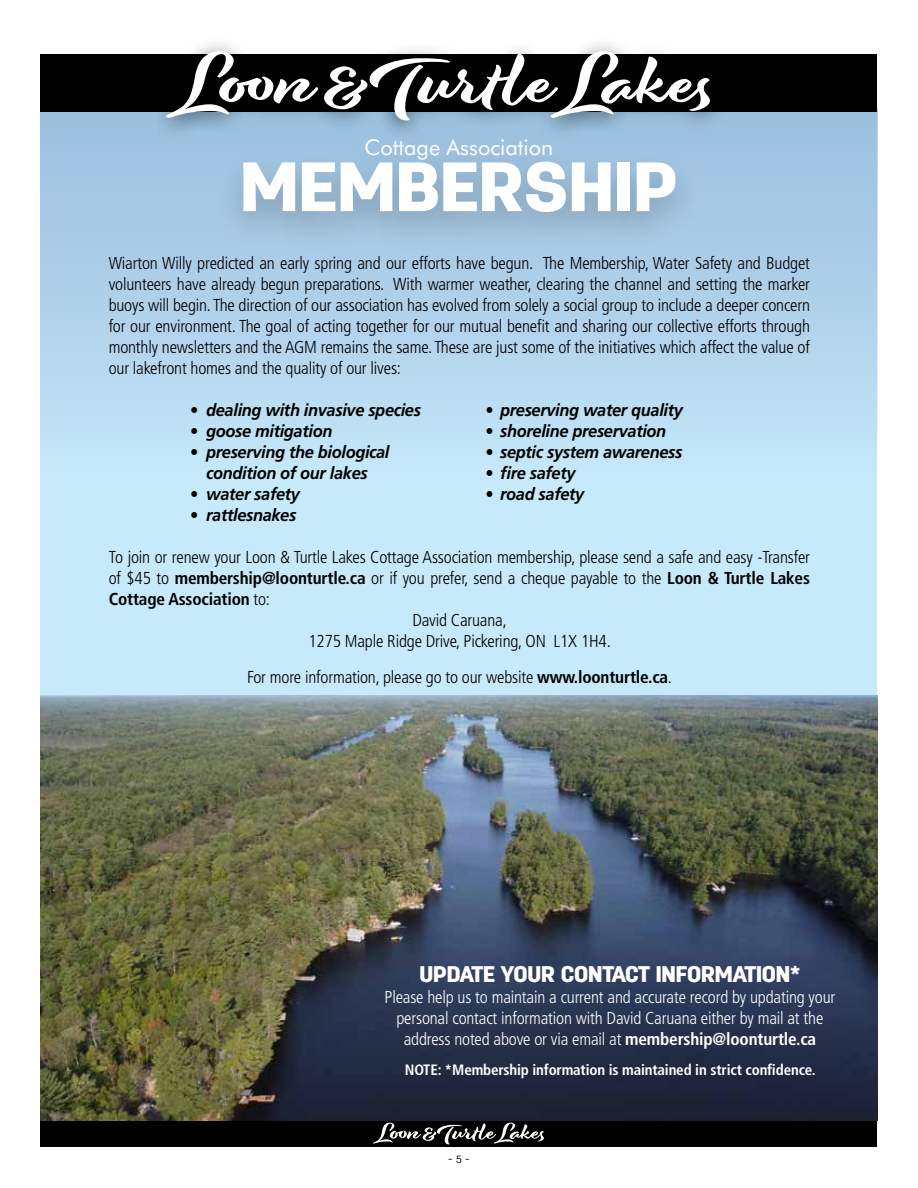
<style>
.page{position:relative;width:918px;height:1188px;background:#fff}
.page>*{position:absolute;margin:0;border:0;box-sizing:border-box;transform-origin:0 0}
.t1{font:900 69.6px "Antartida W04";color:#fff;scale:1.05 1}
.t2{font:900 22.5px "Antartida W04";letter-spacing:-.01em;color:#fff}
.t3{font:21.75px "Futura BT";color:#fff}
.t4{font:300 condensed 17.25px/21px "Frutiger";letter-spacing:-.01em;color:#000;text-align:justify}
.t5{font:italic 700 17.25px "Frutiger";letter-spacing:-.02em;color:#000;scale:.95 1}
.t6{font:300 condensed 17.25px/21px "Frutiger";letter-spacing:-.01em;color:#fff;text-align:center}
.t7{font:700 condensed 17.25px "Frutiger";letter-spacing:-.01em;color:#000}
.t8{font:700 condensed 15px "Frutiger";letter-spacing:-.01em;color:#fff}
.t9{font:300 12px "Antartida W04";color:#000}
.s1{font-weight:700}
.s2{font-weight:300}
.s3{font-size:10.5px}
</style>
<div class="page">
<div style="left:40px;top:1120px;width:838px;height:28px;background:#000"></div>
<svg style="left:373px;top:1123px;width:171px;height:21px"></svg>
<div style="left:40px;top:109px;width:838px;height:1011px;background:#c7eafb"></div>
<div style="left:40px;top:109px;width:838px;height:363px;background:linear-gradient(to bottom,#9abedd,#c4e4f7)"></div>
<div style="left:217px;top:129px;width:484px;height:125px;background:#000;opacity:.2"></div>
<div style="left:40px;top:54px;width:838px;height:58px;background:#000"></div>
<div style="left:158px;top:37px;width:569px;height:104px;background:#000;opacity:.75"></div>
<svg style="left:166px;top:51px;width:545px;height:70px"></svg>
<img style="left:40px;top:696px;width:838px;height:424px">
<p class="t3" style="left:365px;top:134px;width:190px">Cottage Association</p>
<h1 class="t1" style="left:240px;top:147px;width:418px">MEMBERSHIP</h1>
<p class="t4" style="left:109px;top:253px;width:703px">Wiarton Willy predicted an early spring and our efforts have begun. The Membership, Water Safety and Budget volunteers have already begun preparations. With warmer weather, clearing the channel and setting the marker buoys will begin. The direction of our association has evolved from solely a social group to include a deeper concern for our environment. The goal of acting together for our mutual benefit and sharing our collective efforts through monthly newsletters and the AGM remains the same. These are just some of the initiatives which affect the value of our lakefront homes and the quality of our lives:</p>
<p class="t5" style="left:190px;top:400px;width:245px">• dealing with invasive species</p>
<p class="t5" style="left:485px;top:400px;width:210px">• preserving water quality</p>
<p class="t5" style="left:190px;top:421px;width:152px">• goose mitigation</p>
<p class="t5" style="left:485px;top:421px;width:192px">• shoreline preservation</p>
<p class="t5" style="left:190px;top:442px;width:212px">• preserving the biological</p>
<p class="t5" style="left:485px;top:442px;width:209px">• septic system awareness</p>
<p class="t5" style="left:206px;top:463px;width:172px">condition of our lakes</p>
<p class="t5" style="left:485px;top:463px;width:97px">• fire safety</p>
<p class="t5" style="left:190px;top:484px;width:118px">• water safety</p>
<p class="t5" style="left:485px;top:484px;width:106px">• road safety</p>
<p class="t5" style="left:190px;top:505px;width:114px">• rattlesnakes</p>
<p class="t4" style="left:109px;top:547px;width:703px">To join or renew your Loon &amp; Turtle Lakes Cottage Association membership, please send a safe and easy -Transfer</p>
<p class="t4" style="left:109px;top:568px;width:703px">of $45 to <span class="s1">membership@loonturtle.ca</span> or if you prefer, send a cheque payable to the <span class="s1">Loon &amp; Turtle Lakes</span></p>
<p class="t7" style="left:109px;top:589px;width:163px">Cottage Association <span class="s2">to:</span></p>
<p class="t4" style="left:412px;top:610px;width:96px">David Caruana,</p>
<p class="t4" style="left:308px;top:631px;width:304px">1275 Maple Ridge Drive, Pickering, ON L1X 1H4.</p>
<p class="t4" style="left:247px;top:667px;width:426px">For more information, please go to our website <span class="s1">www.loonturtle.ca</span>.</p>
<h2 class="t2" style="left:420px;top:962px;width:382px">UPDATE YOUR CONTACT INFORMATION*</h2>
<p class="t6" style="left:385px;top:987px;width:452px">Please help us to maintain a current and accurate record by updating your personal contact information with David Caruana either by mail at the address noted above or via email at <span class="s1">membership@loonturtle.ca</span></p>
<p class="t8" style="left:405px;top:1061px;width:412px">NOTE: *Membership information is maintained in strict confidence.</p>
<p class="t9" style="left:448px;top:1152px;width:23px">- <span class="s3">5</span> -</p>
</div>
